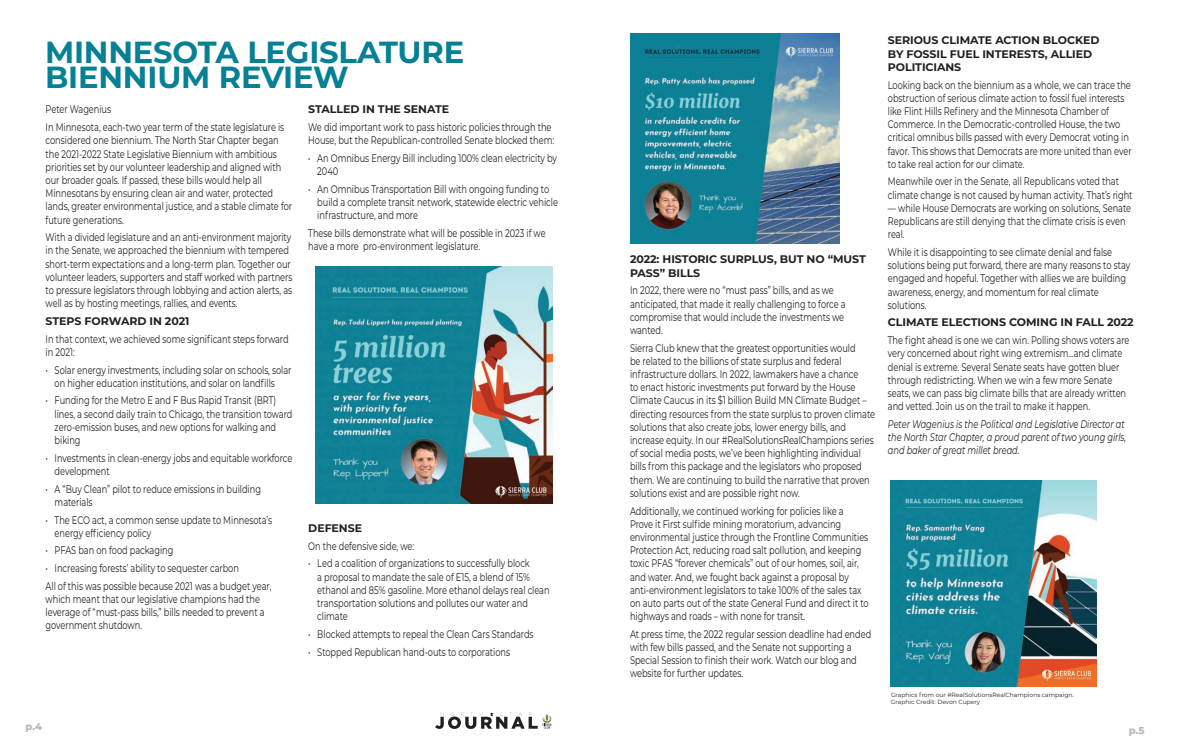
<style>
.page{position:relative;width:1188px;height:756px;background:#fff}
.page>*{position:absolute;margin:0;border:0;box-sizing:border-box;transform-origin:0 0}
.Paragraph_gotham{font:700 30.5px/24.2px "Montserrat";letter-spacing:-.005em;color:#058095}
.Paragraph_gotham-2{font:11px/13.2px "Montserrat";letter-spacing:-.005em;color:#231f20;scale:.75 1}
.Paragraph_CARLON_bul{font:11px/13.2px "Montserrat";letter-spacing:-.005em;color:#231f20;scale:.75 1}
.Paragraph_gotham-3{font:italic 11px/13.2px "Montserrat";letter-spacing:-.005em;color:#231f20;scale:.75 1}
.gothamsubheads_copy{font:700 11px/13.2px "Montserrat";letter-spacing:-.005em;color:#231f20}
.gothamsubheads{font:700 11px/13.2px "Montserrat";letter-spacing:-.005em;color:#231f20}
.Paragraph_gotham-4{font:700 11px "Montserrat";letter-spacing:-.005em;color:#231f20}
.t1{font:800 10px "Montserrat";color:#b5bac3}
.gothan_picture_capti{font:6px/7.2px "Montserrat";color:#231f20}
</style>
<div class="page">
<svg style="left:435px;top:712px;width:117px;height:17px"></svg>
<img style="left:630px;top:34px;width:210px;height:210px">
<img style="left:315px;top:267px;width:237px;height:237px">
<img style="left:890px;top:480px;width:206px;height:206px">
<p class="Paragraph_gotham" style="left:45px;top:39px;width:421px">MINNESOTA LEGISLATURE<br>BIENNIUM REVIEW</p>
<p class="Paragraph_gotham-2" style="left:46px;top:103px;width:89px">Peter Wagenius</p>
<p class="Paragraph_gotham-2" style="left:46px;top:120px;width:330px">In Minnesota, each-two year term of the state legislature is considered one biennium. The North Star Chapter began the 2021-2022 State Legislative Biennium with ambitious priorities set by our volunteer leadership and aligned with our broader goals. If passed, these bills would help all Minnesotans by ensuring clean air and water, protected lands, greater environmental justice, and a stable climate for future generations.</p>
<p class="Paragraph_gotham-2" style="left:46px;top:230px;width:331px">With a divided legislature and an anti-environment majority in the Senate, we approached the biennium with tempered short-term expectations and a long-term plan. Together our volunteer leaders, supporters and staff worked with partners to pressure legislators through lobbying and action alerts, as well as by hosting meetings, rallies, and events.</p>
<p class="gothamsubheads_copy" style="left:46px;top:314px;width:145px">STEPS FORWARD IN 2021</p>
<p class="Paragraph_gotham-2" style="left:46px;top:332px;width:326px">In that context, we achieved some significant steps forward in 2021:</p>
<p class="Paragraph_CARLON_bul" style="left:55px;top:363px;width:317px;text-indent:-9px">• Solar energy investments, including solar on schools, solar on higher education institutions, and solar on landfills</p>
<p class="Paragraph_CARLON_bul" style="left:55px;top:394px;width:319px;text-indent:-9px">• Funding for the Metro E and F Bus Rapid Transit (BRT) lines, a second daily train to Chicago, the transition toward zero-emission buses, and new options for walking and biking</p>
<p class="Paragraph_CARLON_bul" style="left:55px;top:451px;width:319px;text-indent:-9px">• Investments in clean-energy jobs and equitable workforce development</p>
<p class="Paragraph_CARLON_bul" style="left:55px;top:482px;width:277px;text-indent:-9px">• A “Buy Clean” pilot to reduce emissions in building materials</p>
<p class="Paragraph_CARLON_bul" style="left:55px;top:513px;width:292px;text-indent:-9px">• The ECO act, a common sense update to Minnesota’s energy efficiency policy</p>
<p class="Paragraph_CARLON_bul" style="left:46px;top:544px;width:172px">• PFAS ban on food packaging</p>
<p class="Paragraph_CARLON_bul" style="left:46px;top:561px;width:259px">• Increasing forests’ ability to sequester carbon</p>
<p class="Paragraph_gotham-2" style="left:46px;top:579px;width:303px">All of this was possible because 2021 was a budget year, which meant that our legislative champions had the leverage of “must-pass bills,” bills needed to prevent a government shutdown.</p>
<p class="Paragraph_gotham-4" style="left:308px;top:102px;width:142px">STALLED IN THE SENATE</p>
<p class="Paragraph_gotham-2" style="left:308px;top:120px;width:329px">We did important work to pass historic policies through the<br>House, but the Republican-controlled Senate blocked them:</p>
<p class="Paragraph_CARLON_bul" style="left:317px;top:151px;width:321px;text-indent:-9px">• An Omnibus Energy Bill including 100% clean electricity by<br>2040</p>
<p class="Paragraph_CARLON_bul" style="left:317px;top:182px;width:322px;text-indent:-9px">• An Omnibus Transportation Bill with ongoing funding to build a complete transit network, statewide electric vehicle infrastructure, and more</p>
<p class="Paragraph_gotham-2" style="left:308px;top:226px;width:318px">These bills demonstrate what will be possible in 2023 if we have a more pro-environment legislature.</p>
<p class="gothamsubheads_copy" style="left:308px;top:521px;width:55px">DEFENSE</p>
<p class="Paragraph_gotham-2" style="left:308px;top:539px;width:143px">On the defensive side, we:</p>
<p class="Paragraph_CARLON_bul" style="left:317px;top:556px;width:311px;text-indent:-9px">• Led a coalition of organizations to successfully block<br>a proposal to mandate the sale of E15, a blend of 15% ethanol and 85% gasoline. More ethanol delays real clean transportation solutions and pollutes our water and climate</p>
<p class="Paragraph_CARLON_bul" style="left:308px;top:627px;width:302px">• Blocked attempts to repeal the Clean Cars Standards</p>
<p class="Paragraph_CARLON_bul" style="left:308px;top:645px;width:271px">• Stopped Republican hand-outs to corporations</p>
<p class="gothamsubheads" style="left:630px;top:252px;width:237px">2022: HISTORIC SURPLUS, BUT NO “MUST<br>PASS” BILLS</p>
<p class="Paragraph_gotham-2" style="left:630px;top:283px;width:289px">In 2022, there were no “must pass” bills, and as we anticipated, that made it really challenging to force a compromise that would include the investments we wanted.</p>
<p class="Paragraph_gotham-2" style="left:630px;top:341px;width:328px">Sierra Club knew that the greatest opportunities would<br>be related to the billions of state surplus and federal infrastructure dollars. In 2022, lawmakers have a chance<br>to enact historic investments put forward by the House Climate Caucus in its $1 billion Build MN Climate Budget – directing resources from the state surplus to proven climate solutions that also create jobs, lower energy bills, and increase equity. In our #RealSolutionsRealChampions series of social media posts, we’ve been highlighting individual bills from this package and the legislators who proposed them. We are continuing to build the narrative that proven solutions exist and are possible right now.</p>
<p class="Paragraph_gotham-2" style="left:630px;top:504px;width:320px">Additionally, we continued working for policies like a Prove it First sulfide mining moratorium, advancing environmental justice through the Frontline Communities Protection Act, reducing road salt pollution, and keeping toxic PFAS “forever chemicals” out of our homes, soil, air, and water. And, we fought back against a proposal by anti-environment legislators to take 100% of the sales tax on auto parts out of the state General Fund and direct it to highways and roads – with none for transit.</p>
<p class="Paragraph_gotham-2" style="left:630px;top:627px;width:323px">At press time, the 2022 regular session deadline had ended with few bills passed, and the Senate not supporting a Special Session to finish their work. Watch our blog and website for further updates.</p>
<p class="gothamsubheads_copy" style="left:888px;top:33px;width:213px">SERIOUS CLIMATE ACTION BLOCKED<br>BY FOSSIL FUEL INTERESTS, ALLIED<br>POLITICIANS</p>
<p class="Paragraph_gotham-2" style="left:888px;top:78px;width:327px">Looking back on the biennium as a whole, we can trace the obstruction of serious climate action to fossil fuel interests like Flint Hills Refinery and the Minnesota Chamber of Commerce. In the Democratic-controlled House, the two critical omnibus bills passed with every Democrat voting in favor. This shows that Democrats are more united than ever to take real action for our climate.</p>
<p class="Paragraph_gotham-2" style="left:888px;top:175px;width:328px">Meanwhile over in the Senate, all Republicans voted that climate change is not caused by human activity. That’s right</p>
<p class="Paragraph_gotham-2" style="left:888px;top:201px;width:326px">— while House Democrats are working on solutions, Senate<br>Republicans are still denying that the climate crisis is even real.</p>
<p class="Paragraph_gotham-2" style="left:888px;top:245px;width:325px">While it is disappointing to see climate denial and false solutions being put forward, there are many reasons to stay engaged and hopeful. Together with allies we are building awareness, energy, and momentum for real climate solutions.</p>
<p class="gothamsubheads_copy" style="left:888px;top:315px;width:247px">CLIMATE ELECTIONS COMING IN FALL 2022</p>
<p class="Paragraph_gotham-2" style="left:888px;top:333px;width:324px">The fight ahead is one we can win. Polling shows voters are very concerned about right wing extremism…and climate denial is extreme. Several Senate seats have gotten bluer through redistricting. When we win a few more Senate seats, we can pass big climate bills that are already written and vetted. Join us on the trail to make it happen.</p>
<p class="Paragraph_gotham-3" style="left:888px;top:417px;width:319px">Peter Wagenius is the Political and Legislative Director at the North Star Chapter, a proud parent of two young girls, and baker of great millet bread.</p>
<p class="gothan_picture_capti" style="left:891px;top:691px;width:184px">Graphics from our #RealSolutionsRealChampions campaign.<br>Graphic Credit: Devon Cupery</p>
<p class="t1" style="left:26px;top:719px;width:18px">p.4</p>
<p class="t1" style="left:1129px;top:723px;width:17px">p.5</p>
</div>
